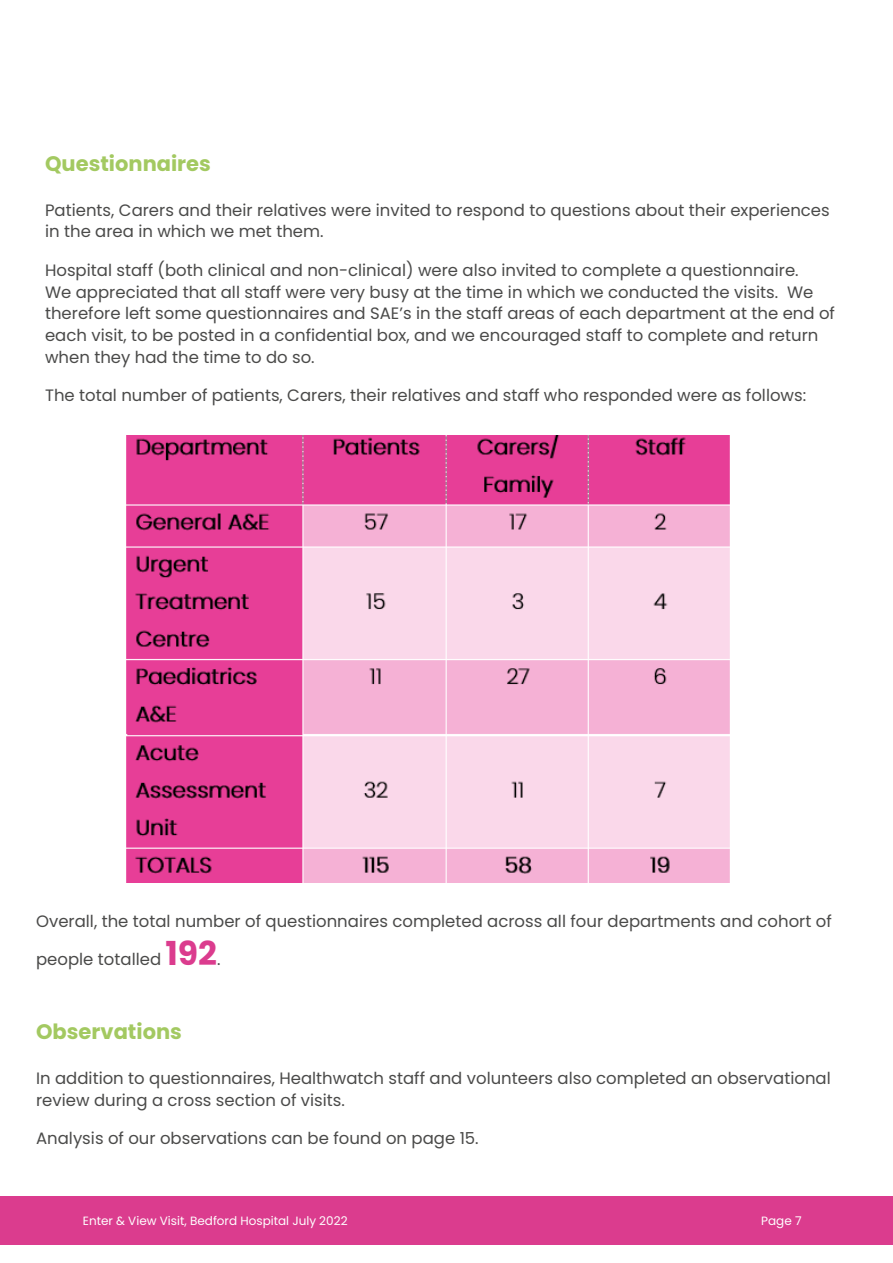
<style>
.page{position:relative;width:893px;height:1263px;background:#fff}
.page>*{position:absolute;margin:0;border:0;box-sizing:border-box;transform-origin:0 0}
.t1{font:700 21px "Poppins";color:#a3c961}
.t2{font:16.5px/21.6px "Poppins";color:#4a4a49}
.t3{font:12px "Poppins";color:#fff}
.s1{font-weight:700;font-size:33px;color:#db3c8e}
</style>
<div class="page">
<div style="left:0;top:1196px;width:893px;height:49px;background:#db3c8e"></div>
<img style="left:126px;top:436px;width:604px;height:446px">
<p class="t1" style="left:45px;top:151px;width:167px">Questionnaires</p>
<p class="t2" style="left:45px;top:199px;width:786px">Patients, Carers and their relatives were invited to respond to questions about their experiences in the area in which we met them.</p>
<p class="t2" style="left:45px;top:260px;width:791px">Hospital staff (both clinical and non-clinical) were also invited to complete a questionnaire.<br>We appreciated that all staff were very busy at the time in which we conducted the visits. We therefore left some questionnaires and SAE’s in the staff areas of each department at the end of each visit, to be posted in a confidential box, and we encouraged staff to complete and return when they had the time to do so.</p>
<p class="t2" style="left:45px;top:385px;width:763px">The total number of patients, Carers, their relatives and staff who responded were as follows:</p>
<p class="t2" style="left:36px;top:911px;width:797px">Overall, the total number of questionnaires completed across all four departments and cohort of</p>
<p class="t2" style="left:36px;top:948px;width:186px">people totalled <span class="s1">192</span>.</p>
<p class="t1" style="left:36px;top:1019px;width:147px">Observations</p>
<p class="t2" style="left:36px;top:1067px;width:796px">In addition to questionnaires, Healthwatch staff and volunteers also completed an observational review during a cross section of visits.</p>
<p class="t2" style="left:36px;top:1128px;width:444px">Analysis of our observations can be found on page 15.</p>
<p class="t3" style="left:83px;top:1213px;width:266px">Enter &amp; View Visit, Bedford Hospital July 2022</p>
<p class="t3" style="left:761px;top:1213px;width:42px">Page 7</p>
</div>
